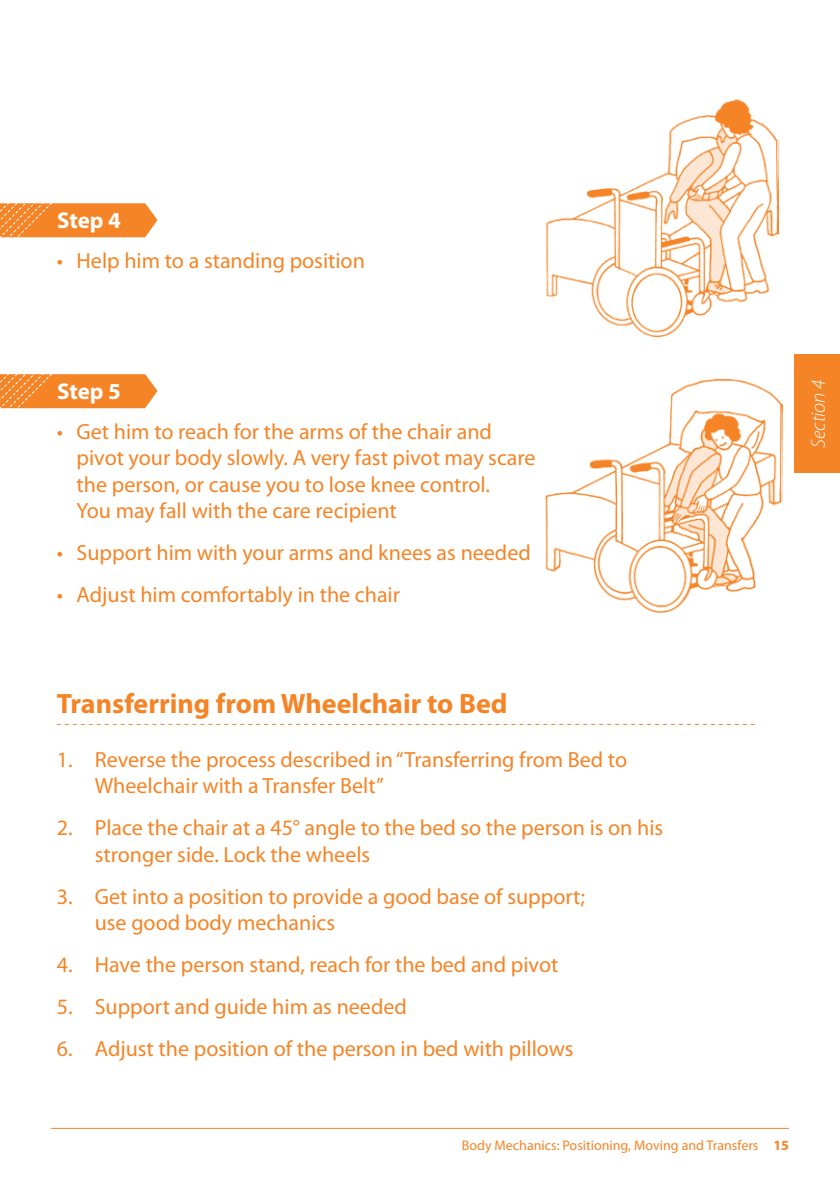
<style>
.page{position:relative;width:840px;height:1191px;background:#fff}
.page>*{position:absolute;margin:0;border:0;box-sizing:border-box;transform-origin:0 0}
.t1{font:700 28px "Myriad Pro";color:#f58426}
.t2{font:700 23px "Myriad Pro";color:#fff}
.t3{font:22px/26.4px "Myriad Pro";color:#f58426}
.t4{font:italic 300 20px "Myriad Pro";color:#fff}
.t5{font:14px "Myriad Pro";color:#f58426}
.s1{font-weight:700}
</style>
<div class="page">
<hr style="left:51px;top:1128px;width:737px;height:1px;background:#f58426">
<div style="left:794px;top:355px;width:45px;height:118px;background:#f58426"></div>
<img style="left:545px;top:99px;width:233px;height:238px">
<img style="left:545px;top:378px;width:237px;height:235px">
<svg style="left:0;top:203px;width:157px;height:35px;background:#f58e38"></svg>
<svg style="left:0;top:374px;width:157px;height:35px;background:#f58e38"></svg>
<svg style="left:57px;top:724px;width:697px;height:1px"></svg>
<p class="t2" style="left:57px;top:205px;width:65px">Step 4</p>
<p class="t3" style="left:57px;top:247px;width:309px">• Help him to a standing position</p>
<p class="t2" style="left:57px;top:376px;width:65px">Step 5</p>
<p class="t3" style="left:77px;top:418px;width:460px;text-indent:-20px">• Get him to reach for the arms of the chair and pivot your body slowly. A very fast pivot may scare the person, or cause you to lose knee control.<br>You may fall with the care recipient</p>
<p class="t3" style="left:57px;top:539px;width:475px">• Support him with your arms and knees as needed</p>
<p class="t3" style="left:57px;top:581px;width:344px">• Adjust him comfortably in the chair</p>
<p class="t4" style="left:807px;top:448px;width:70px;rotate:-90deg">Section 4</p>
<p class="t1" style="left:57px;top:685px;width:452px">Transferring from Wheelchair to Bed</p>
<p class="t3" style="left:95px;top:746px;width:533px;text-indent:-38px">1. Reverse the process described in “Transferring from Bed to<br>Wheelchair with a Transfer Belt”</p>
<p class="t3" style="left:95px;top:814px;width:569px;text-indent:-38px">2. Place the chair at a 45° angle to the bed so the person is on his stronger side. Lock the wheels</p>
<p class="t3" style="left:95px;top:883px;width:491px;text-indent:-38px">3. Get into a position to provide a good base of support; use good body mechanics</p>
<p class="t3" style="left:57px;top:951px;width:503px">4. Have the person stand, reach for the bed and pivot</p>
<p class="t3" style="left:57px;top:993px;width:351px">5. Support and guide him as needed</p>
<p class="t3" style="left:57px;top:1035px;width:518px">6. Adjust the position of the person in bed with pillows</p>
<p class="t5" style="left:461px;top:1137px;width:328px">Body Mechanics: Positioning, Moving and Transfers <span class="s1">15</span></p>
</div>
